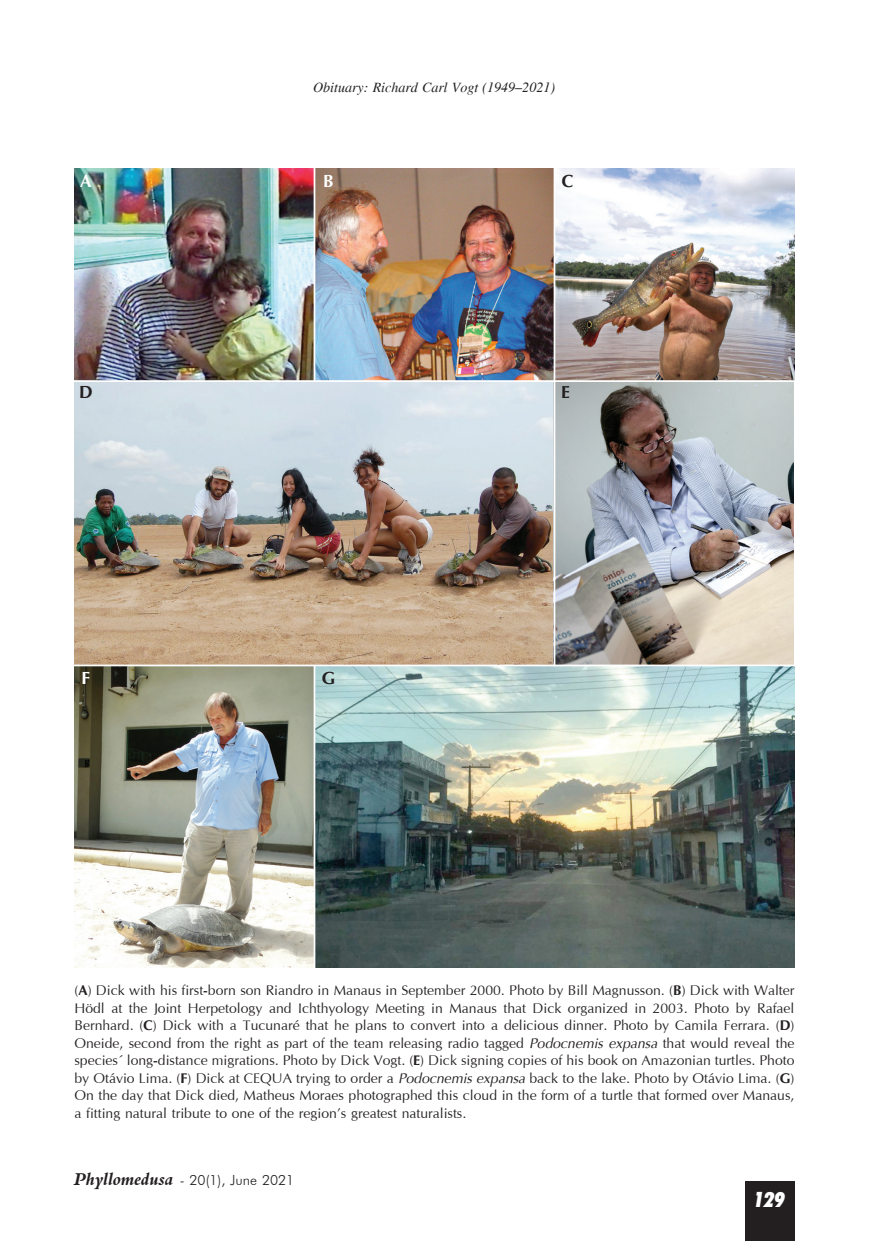
<style>
.page{position:relative;width:869px;height:1241px;background:#fff}
.page>*{position:absolute;margin:0;border:0;box-sizing:border-box;transform-origin:0 0}
.t1{font:italic 900 condensed 21px "Futura BT";color:#fff}
.t2{font:700 17.5px "Optima";color:#231f20}
.t3{font:700 17.5px "Optima";color:#fff}
.t4{font:14px/17.5px "Optima";color:#231f20;text-align:justify}
.t5{font:italic 14px "Times";color:#231f20}
.t6{font:300 14px "Futura BT";color:#231f20}
.s1{font-weight:700}
.s2{font-style:italic}
.s3{font-family:"Aldine 401 BT Bold Italic A";font-weight:400;font-size:17.5px}
</style>
<div class="page">
<div style="left:744px;top:1181px;width:50px;height:59px;background:#231f20"></div>
<img style="left:74px;top:169px;width:720px;height:798px">
<hr style="left:72px;top:380px;width:728px;height:2px;background:#fff">
<hr style="left:313px;top:665px;width:2px;height:307px;background:#fff">
<hr style="left:553px;top:166px;width:2px;height:500px;background:#fff">
<hr style="left:70px;top:664px;width:728px;height:2px;background:#fff">
<hr style="left:313px;top:166px;width:2px;height:215px;background:#fff">
<p class="t5" style="left:313px;top:79px;width:243px">Obituary: Richard Carl Vogt (1949–2021)</p>
<p class="t3" style="left:80px;top:172px;width:13px">A</p>
<p class="t3" style="left:323px;top:172px;width:12px">B</p>
<p class="t2" style="left:561px;top:172px;width:13px">C</p>
<p class="t2" style="left:79px;top:383px;width:15px">D</p>
<p class="t2" style="left:561px;top:383px;width:10px">E</p>
<p class="t3" style="left:81px;top:669px;width:10px">F</p>
<p class="t2" style="left:321px;top:669px;width:15px">G</p>
<p class="t4" style="left:74px;top:982px;width:721px">(<span class="s1">A</span>) Dick with his first-born son Riandro in Manaus in September 2000. Photo by Bill Magnusson. (<span class="s1">B</span>) Dick with Walter Hödl at the Joint Herpetology and Ichthyology Meeting in Manaus that Dick organized in 2003. Photo by Rafael Bernhard. (<span class="s1">C</span>) Dick with a Tucunaré that he plans to convert into a delicious dinner. Photo by Camila Ferrara. (<span class="s1">D</span>)<br>Oneide, second from the right as part of the team releasing radio tagged <span class="s2">Podocnemis expansa</span> that would reveal the species´ long-distance migrations. Photo by Dick Vogt. (<span class="s1">E</span>) Dick signing copies of his book on Amazonian turtles. Photo by Otávio Lima. (<span class="s1">F</span>) Dick at CEQUA trying to order a <span class="s2">Podocnemis expansa</span> back to the lake. Photo by Otávio Lima. (<span class="s1">G</span>)<br>On the day that Dick died, Matheus Moraes photographed this cloud in the form of a turtle that formed over Manaus, a fitting natural tribute to one of the region’s greatest naturalists.</p>
<p class="t6" style="left:74px;top:1171px;width:221px"><span class="s3">Phyllomedusa</span> - 20(1), June 2021</p>
<h1 class="t1" style="left:753px;top:1186px;width:32px">129</h1>
</div>
